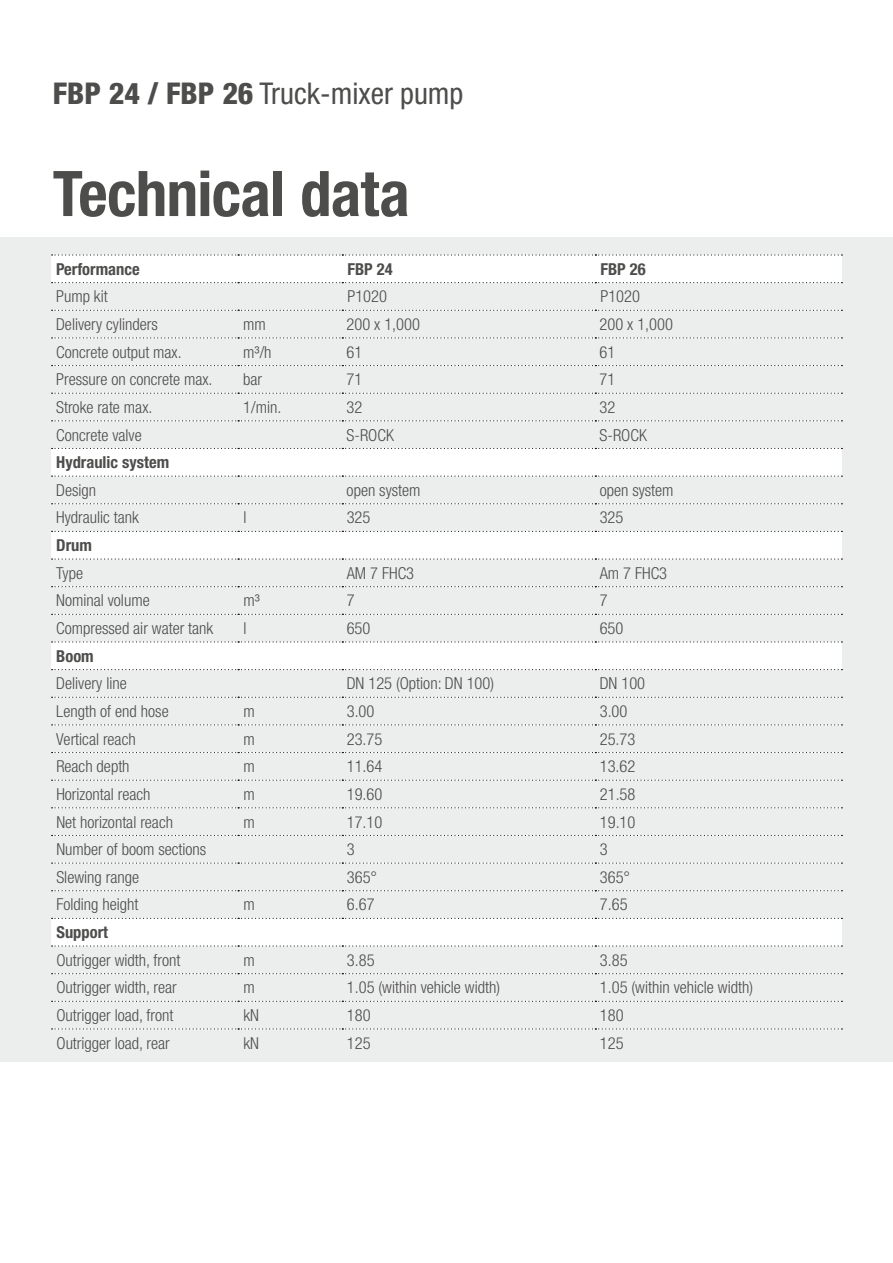
<style>
.page{position:relative;width:893px;height:1263px;background:#fff}
.page>*{position:absolute;margin:0;border:0;box-sizing:border-box;transform-origin:0 0}
.t1{font:700 condensed 63px "Helvetica Neue LT Std";letter-spacing:-.01em;color:#4d4d4c}
.t2{font:condensed 30px "Helvetica Neue LT Std";color:#4d4d4c}
.t3{font:300 condensed 16.5px "Helvetica Neue LT Std";color:#4d4d4c}
.t4{font:700 condensed 16.5px "Helvetica Neue LT Std";color:#4d4d4c}
.s1{font-weight:800}
</style>
<div class="page">
<div style="left:0;top:238px;width:893px;height:824px;background:#eceded"></div>
<svg style="left:51px;top:255px;width:791px;height:691px"></svg>
<svg style="left:52px;top:254px;width:790px;height:2px"></svg>
<svg style="left:52px;top:282px;width:790px;height:1px"></svg>
<svg style="left:52px;top:310px;width:790px;height:1px"></svg>
<svg style="left:52px;top:337px;width:790px;height:1px"></svg>
<svg style="left:52px;top:365px;width:790px;height:1px"></svg>
<svg style="left:52px;top:393px;width:790px;height:1px"></svg>
<svg style="left:52px;top:420px;width:790px;height:1px"></svg>
<svg style="left:52px;top:448px;width:790px;height:1px"></svg>
<svg style="left:52px;top:476px;width:790px;height:1px"></svg>
<svg style="left:52px;top:503px;width:790px;height:1px"></svg>
<svg style="left:52px;top:531px;width:790px;height:1px"></svg>
<svg style="left:52px;top:558px;width:790px;height:2px"></svg>
<svg style="left:52px;top:586px;width:790px;height:1px"></svg>
<svg style="left:52px;top:614px;width:790px;height:1px"></svg>
<svg style="left:52px;top:641px;width:790px;height:1px"></svg>
<svg style="left:52px;top:669px;width:790px;height:1px"></svg>
<svg style="left:52px;top:697px;width:790px;height:1px"></svg>
<svg style="left:52px;top:724px;width:790px;height:1px"></svg>
<svg style="left:52px;top:752px;width:790px;height:1px"></svg>
<svg style="left:52px;top:780px;width:790px;height:1px"></svg>
<svg style="left:52px;top:807px;width:790px;height:1px"></svg>
<svg style="left:52px;top:835px;width:790px;height:1px"></svg>
<svg style="left:52px;top:862px;width:790px;height:2px"></svg>
<svg style="left:52px;top:890px;width:790px;height:1px"></svg>
<svg style="left:52px;top:918px;width:790px;height:1px"></svg>
<svg style="left:52px;top:945px;width:790px;height:1px"></svg>
<svg style="left:52px;top:973px;width:790px;height:1px"></svg>
<svg style="left:52px;top:1001px;width:790px;height:1px"></svg>
<svg style="left:52px;top:1028px;width:790px;height:1px"></svg>
<h2 class="t2" style="left:53px;top:76px;width:412px"><span class="s1">FBP 24 / FBP 26</span> Truck-mixer pump</h2>
<h1 class="t1" style="left:53px;top:155px;width:359px">Technical data</h1>
<p class="t4" style="left:56px;top:259px;width:85px">Performance</p>
<p class="t4" style="left:347px;top:259px;width:47px">FBP 24</p>
<p class="t4" style="left:600px;top:259px;width:47px">FBP 26</p>
<p class="t3" style="left:56px;top:287px;width:53px">Pump kit</p>
<p class="t3" style="left:347px;top:287px;width:41px">P1020</p>
<p class="t3" style="left:600px;top:287px;width:41px">P1020</p>
<p class="t3" style="left:56px;top:315px;width:103px">Delivery cylinders</p>
<p class="t3" style="left:243px;top:315px;width:24px">mm</p>
<p class="t3" style="left:347px;top:315px;width:75px">200 x 1,000</p>
<p class="t3" style="left:600px;top:315px;width:75px">200 x 1,000</p>
<p class="t3" style="left:56px;top:342px;width:127px">Concrete output max.</p>
<p class="t3" style="left:243px;top:342px;width:30px">m³/h</p>
<p class="t3" style="left:347px;top:342px;width:17px">61</p>
<p class="t3" style="left:600px;top:342px;width:17px">61</p>
<p class="t3" style="left:56px;top:370px;width:158px">Pressure on concrete max.</p>
<p class="t3" style="left:243px;top:370px;width:20px">bar</p>
<p class="t3" style="left:347px;top:370px;width:17px">71</p>
<p class="t3" style="left:600px;top:370px;width:17px">71</p>
<p class="t3" style="left:56px;top:398px;width:98px">Stroke rate max.</p>
<p class="t3" style="left:243px;top:398px;width:40px">1/min.</p>
<p class="t3" style="left:347px;top:398px;width:17px">32</p>
<p class="t3" style="left:600px;top:398px;width:17px">32</p>
<p class="t3" style="left:56px;top:425px;width:87px">Concrete valve</p>
<p class="t3" style="left:347px;top:425px;width:49px">S-ROCK</p>
<p class="t3" style="left:600px;top:425px;width:49px">S-ROCK</p>
<p class="t4" style="left:56px;top:452px;width:114px">Hydraulic system</p>
<p class="t3" style="left:56px;top:480px;width:41px">Design</p>
<p class="t3" style="left:347px;top:480px;width:75px">open system</p>
<p class="t3" style="left:600px;top:480px;width:75px">open system</p>
<p class="t3" style="left:56px;top:508px;width:84px">Hydraulic tank</p>
<p class="t3" style="left:243px;top:508px;width:5px">l</p>
<p class="t3" style="left:347px;top:508px;width:25px">325</p>
<p class="t3" style="left:600px;top:508px;width:25px">325</p>
<p class="t4" style="left:56px;top:535px;width:37px">Drum</p>
<p class="t3" style="left:56px;top:563px;width:28px">Type</p>
<p class="t3" style="left:347px;top:563px;width:69px">AM 7 FHC3</p>
<p class="t3" style="left:600px;top:563px;width:69px">Am 7 FHC3</p>
<p class="t3" style="left:56px;top:591px;width:95px">Nominal volume</p>
<p class="t3" style="left:243px;top:591px;width:18px">m³</p>
<p class="t3" style="left:347px;top:591px;width:9px">7</p>
<p class="t3" style="left:600px;top:591px;width:9px">7</p>
<p class="t3" style="left:56px;top:619px;width:159px">Compressed air water tank</p>
<p class="t3" style="left:243px;top:619px;width:5px">l</p>
<p class="t3" style="left:347px;top:619px;width:25px">650</p>
<p class="t3" style="left:600px;top:619px;width:25px">650</p>
<p class="t4" style="left:56px;top:646px;width:39px">Boom</p>
<p class="t3" style="left:56px;top:674px;width:72px">Delivery line</p>
<p class="t3" style="left:347px;top:674px;width:149px">DN 125 (Option: DN 100)</p>
<p class="t3" style="left:600px;top:674px;width:47px">DN 100</p>
<p class="t3" style="left:56px;top:702px;width:114px">Length of end hose</p>
<p class="t3" style="left:243px;top:702px;width:13px">m</p>
<p class="t3" style="left:347px;top:702px;width:29px">3.00</p>
<p class="t3" style="left:600px;top:702px;width:29px">3.00</p>
<p class="t3" style="left:56px;top:729px;width:81px">Vertical reach</p>
<p class="t3" style="left:243px;top:729px;width:13px">m</p>
<p class="t3" style="left:347px;top:729px;width:37px">23.75</p>
<p class="t3" style="left:600px;top:729px;width:37px">25.73</p>
<p class="t3" style="left:56px;top:757px;width:75px">Reach depth</p>
<p class="t3" style="left:243px;top:757px;width:13px">m</p>
<p class="t3" style="left:347px;top:757px;width:37px">11.64</p>
<p class="t3" style="left:600px;top:757px;width:37px">13.62</p>
<p class="t3" style="left:56px;top:784px;width:96px">Horizontal reach</p>
<p class="t3" style="left:243px;top:784px;width:13px">m</p>
<p class="t3" style="left:347px;top:784px;width:37px">19.60</p>
<p class="t3" style="left:600px;top:784px;width:37px">21.58</p>
<p class="t3" style="left:56px;top:812px;width:118px">Net horizontal reach</p>
<p class="t3" style="left:243px;top:812px;width:13px">m</p>
<p class="t3" style="left:347px;top:812px;width:37px">17.10</p>
<p class="t3" style="left:600px;top:812px;width:37px">19.10</p>
<p class="t3" style="left:56px;top:840px;width:151px">Number of boom sections</p>
<p class="t3" style="left:347px;top:840px;width:9px">3</p>
<p class="t3" style="left:600px;top:840px;width:9px">3</p>
<p class="t3" style="left:56px;top:867px;width:84px">Slewing range</p>
<p class="t3" style="left:347px;top:867px;width:32px">365°</p>
<p class="t3" style="left:600px;top:867px;width:32px">365°</p>
<p class="t3" style="left:56px;top:895px;width:84px">Folding height</p>
<p class="t3" style="left:244px;top:895px;width:13px">m</p>
<p class="t3" style="left:347px;top:895px;width:29px">6.67</p>
<p class="t3" style="left:600px;top:895px;width:29px">7.65</p>
<p class="t4" style="left:56px;top:922px;width:53px">Support</p>
<p class="t3" style="left:56px;top:950px;width:125px">Outrigger width, front</p>
<p class="t3" style="left:244px;top:950px;width:13px">m</p>
<p class="t3" style="left:347px;top:950px;width:29px">3.85</p>
<p class="t3" style="left:600px;top:950px;width:29px">3.85</p>
<p class="t3" style="left:56px;top:978px;width:122px">Outrigger width, rear</p>
<p class="t3" style="left:244px;top:978px;width:13px">m</p>
<p class="t3" style="left:347px;top:978px;width:155px">1.05 (within vehicle width)</p>
<p class="t3" style="left:600px;top:978px;width:155px">1.05 (within vehicle width)</p>
<p class="t3" style="left:56px;top:1006px;width:118px">Outrigger load, front</p>
<p class="t3" style="left:244px;top:1006px;width:17px">kN</p>
<p class="t3" style="left:347px;top:1006px;width:25px">180</p>
<p class="t3" style="left:600px;top:1006px;width:25px">180</p>
<p class="t3" style="left:56px;top:1033px;width:115px">Outrigger load, rear</p>
<p class="t3" style="left:244px;top:1033px;width:17px">kN</p>
<p class="t3" style="left:347px;top:1033px;width:25px">125</p>
<p class="t3" style="left:600px;top:1033px;width:25px">125</p>
</div>
